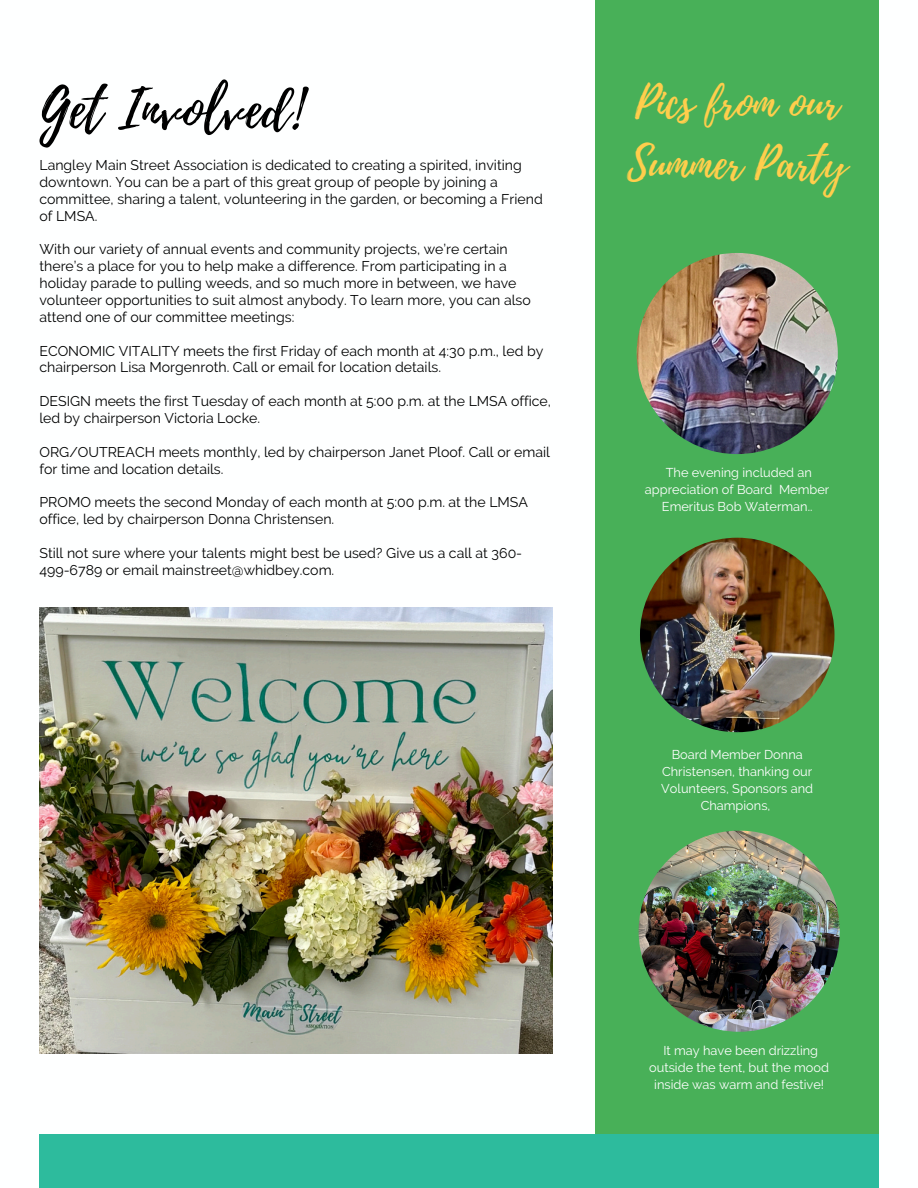
<style>
.page{position:relative;width:918px;height:1188px;background:#fff}
.page>*{position:absolute;margin:0;border:0;box-sizing:border-box;transform-origin:0 0}
.t1{font:54px "Playlist Script";color:#000}
.t2{font:44.1px/60.8px "Playlist Script";color:#ffce4c}
.t3{font:14.1px/16.8px "Raleway";color:#000}
.t4{font:12.75px/17.1px "Raleway";color:#fff;text-align:center}
</style>
<div class="page">
<div style="left:595px;top:0;width:284px;height:1188px;background:#48b058"></div>
<img style="left:637px;top:253px;width:201px;height:201px;border-radius:50%">
<img style="left:639px;top:831px;width:201px;height:201px;border-radius:50%">
<div style="left:39px;top:1134px;width:839px;height:54px;background:#2dbb9d"></div>
<img style="left:640px;top:538px;width:194px;height:194px;border-radius:50%">
<img style="left:39px;top:608px;width:513px;height:445px">
<h1 class="t1" style="left:39px;top:70px;width:264px">Get Involved!</h1>
<p class="t3" style="left:39px;top:157px;width:505px">Langley Main Street Association is dedicated to creating a spirited, inviting downtown. You can be a part of this great group of people by joining a committee, sharing a talent, volunteering in the garden, or becoming a Friend of LMSA.</p>
<p class="t3" style="left:39px;top:241px;width:493px">With our variety of annual events and community projects, we’re certain there’s a place for you to help make a difference. From participating in a holiday parade to pulling weeds, and so much more in between, we have volunteer opportunities to suit almost anybody. To learn more, you can also attend one of our committee meetings:</p>
<p class="t3" style="left:39px;top:342px;width:506px">ECONOMIC VITALITY meets the first Friday of each month at 4:30 p.m., led by chairperson Lisa Morgenroth. Call or email for location details.</p>
<p class="t3" style="left:39px;top:393px;width:513px">DESIGN meets the first Tuesday of each month at 5:00 p.m. at the LMSA office, led by chairperson Victoria Locke.</p>
<p class="t3" style="left:39px;top:443px;width:512px">ORG/OUTREACH meets monthly, led by chairperson Janet Ploof. Call or email for time and location details.</p>
<p class="t3" style="left:39px;top:494px;width:490px">PROMO meets the second Monday of each month at 5:00 p.m. at the LMSA office, led by chairperson Donna Christensen.</p>
<p class="t3" style="left:39px;top:545px;width:484px">Still not sure where your talents might best be used? Give us a call at 360-<br>499-6789 or email mainstreet@whidbey.com.</p>
<p class="t2" style="left:627px;top:74px;width:221px">Pics from our<br>Summer Party</p>
<p class="t4" style="left:645px;top:464px;width:186px">The evening included an appreciation of Board Member<br>Emeritus Bob Waterman..</p>
<p class="t4" style="left:661px;top:746px;width:153px">Board Member Donna<br>Christensen, thanking our<br>Volunteers, Sponsors and<br>Champions,</p>
<p class="t4" style="left:649px;top:1042px;width:181px">It may have been drizzling outside the tent, but the mood inside was warm and festive!</p>
</div>
